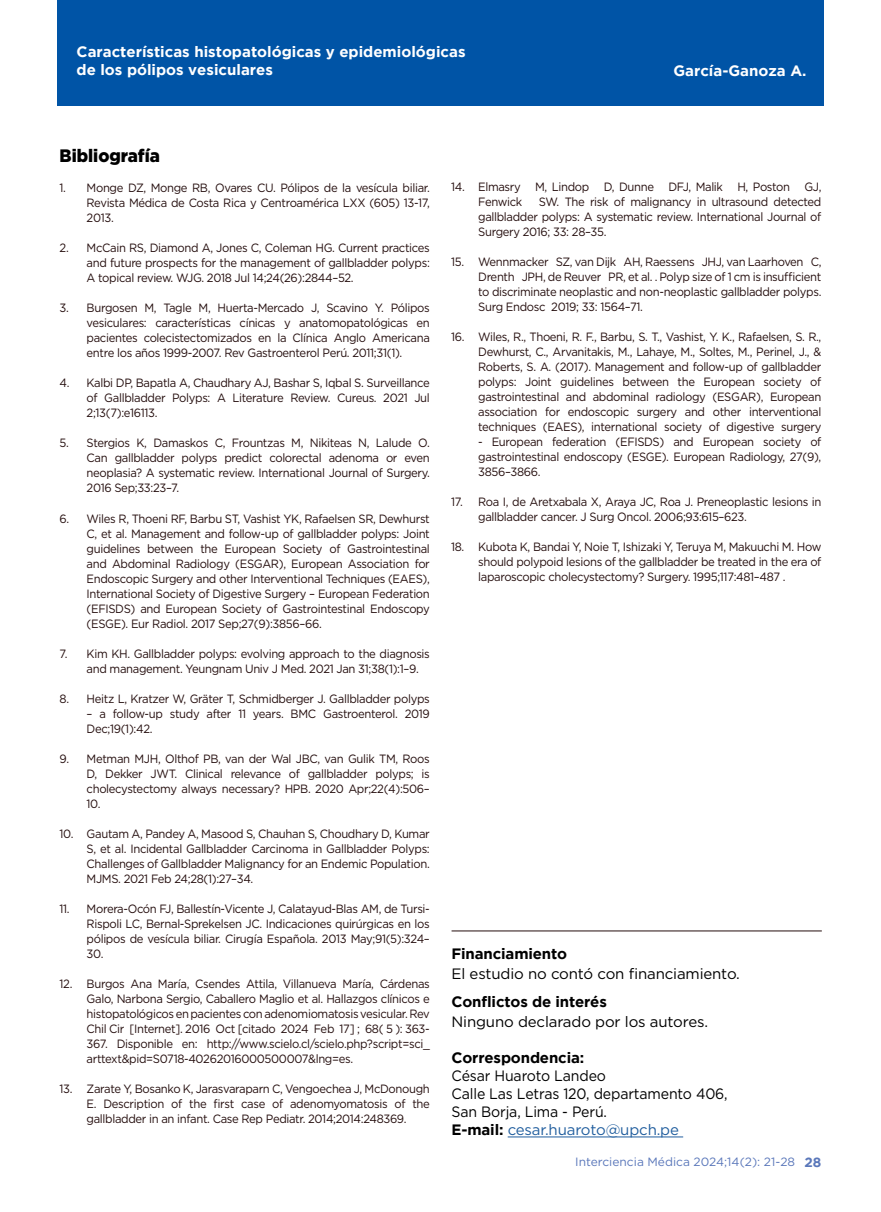
<style>
.page{position:relative;width:881px;height:1212px;background:#fff}
.page>*{position:absolute;margin:0;border:0;box-sizing:border-box;transform-origin:0 0}
.t1{font:900 18px "Gotham";color:#000;scale:.94 1}
.t2{font:15px/18px "Gotham";letter-spacing:-.01em;color:#000;scale:.94 1}
.t3{font:700 15px/18px "Gotham";color:#fff}
.t4{font:15px "Gotham";letter-spacing:-.01em;color:#000}
.t5{font:700 15px "Gotham";letter-spacing:-.01em;color:#000}
.t6{font:700 13.5px "Gotham";color:#5a77ba}
.t7{font:12px/15px "Gotham";letter-spacing:-.03em;color:#240d0d;text-align:justify;scale:.94 1}
.t8{font:12px "Gotham";color:#5a77ba}
.s1{font-weight:700}
.s2{color:#215e9e}
</style>
<div class="page">
<div style="left:57px;top:0;width:766px;height:106px;background:#0054a6"></div>
<hr style="left:451px;top:931px;width:370px;height:1px;background:#250d0d">
<hr style="left:507px;top:1136px;width:176px;height:1px;background:#215e9e">
<p class="t3" style="left:77px;top:42px;width:390px">Características histopatológicas y epidemiológicas de los pólipos vesiculares</p>
<p class="t3" style="left:673px;top:61px;width:134px">García-Ganoza A.</p>
<h1 class="t1" style="left:60px;top:146px;width:108px">Bibliografía</h1>
<p class="t7" style="left:87px;top:180px;width:366px;text-indent:-27px">1. Monge DZ, Monge RB, Ovares CU. Pólipos de la vesícula biliar.<br>Revista Médica de Costa Rica y Centroamérica LXX (605) 13-17, 2013.</p>
<p class="t7" style="left:87px;top:240px;width:366px;text-indent:-27px">2. McCain RS, Diamond A, Jones C, Coleman HG. Current practices and future prospects for the management of gallbladder polyps:<br>A topical review. WJG. 2018 Jul 14;24(26):2844–52.</p>
<p class="t7" style="left:87px;top:300px;width:366px;text-indent:-27px">3. Burgosen M, Tagle M, Huerta-Mercado J, Scavino Y. Pólipos vesiculares: características cínicas y anatomopatológicas en pacientes colecistectomizados en la Clínica Anglo Americana entre los años 1999-2007. Rev Gastroenterol Perú. 2011;31(1).</p>
<p class="t7" style="left:87px;top:375px;width:366px;text-indent:-27px">4. Kalbi DP, Bapatla A, Chaudhary AJ, Bashar S, Iqbal S. Surveillance of Gallbladder Polyps: A Literature Review. Cureus. 2021 Jul 2;13(7):e16113.</p>
<p class="t7" style="left:87px;top:435px;width:366px;text-indent:-27px">5. Stergios K, Damaskos C, Frountzas M, Nikiteas N, Lalude O.<br>Can gallbladder polyps predict colorectal adenoma or even neoplasia? A systematic review. International Journal of Surgery.<br>2016 Sep;33:23–7.</p>
<p class="t7" style="left:87px;top:510px;width:366px;text-indent:-27px">6. Wiles R, Thoeni RF, Barbu ST, Vashist YK, Rafaelsen SR, Dewhurst C, et al. Management and follow-up of gallbladder polyps: Joint guidelines between the European Society of Gastrointestinal and Abdominal Radiology (ESGAR), European Association for Endoscopic Surgery and other Interventional Techniques (EAES), International Society of Digestive Surgery – European Federation (EFISDS) and European Society of Gastrointestinal Endoscopy (ESGE). Eur Radiol. 2017 Sep;27(9):3856–66.</p>
<p class="t7" style="left:87px;top:645px;width:366px;text-indent:-27px">7. Kim KH. Gallbladder polyps: evolving approach to the diagnosis and management. Yeungnam Univ J Med. 2021 Jan 31;38(1):1–9.</p>
<p class="t7" style="left:60px;top:690px;width:395px">8. Heitz L, Kratzer W, Gräter T, Schmidberger J. Gallbladder polyps</p>
<p class="t7" style="left:87px;top:705px;width:366px">– a follow-up study after 11 years. BMC Gastroenterol. 2019<br>Dec;19(1):42.</p>
<p class="t7" style="left:87px;top:750px;width:366px;text-indent:-27px">9. Metman MJH, Olthof PB, van der Wal JBC, van Gulik TM, Roos D, Dekker JWT. Clinical relevance of gallbladder polyps; is cholecystectomy always necessary? HPB. 2020 Apr;22(4):506– 10.</p>
<p class="t7" style="left:87px;top:825px;width:366px;text-indent:-27px">10. Gautam A, Pandey A, Masood S, Chauhan S, Choudhary D, Kumar S, et al. Incidental Gallbladder Carcinoma in Gallbladder Polyps:<br>Challenges of Gallbladder Malignancy for an Endemic Population.<br>MJMS. 2021 Feb 24;28(1):27–34.</p>
<p class="t7" style="left:87px;top:900px;width:366px;text-indent:-27px">11. Morera-Ocón FJ, Ballestín-Vicente J, Calatayud-Blas AM, de Tursi-Rispoli LC, Bernal-Sprekelsen JC. Indicaciones quirúrgicas en los pólipos de vesícula biliar. Cirugía Española. 2013 May;91(5):324– 30.</p>
<p class="t7" style="left:87px;top:975px;width:366px;text-indent:-27px">12. Burgos Ana María, Csendes Attila, Villanueva María, Cárdenas Galo, Narbona Sergio, Caballero Maglio et al. Hallazgos clínicos e histopatológicos en pacientes con adenomiomatosis vesicular. Rev Chil Cir [Internet]. 2016 Oct [citado 2024 Feb 17] ; 68( 5 ): 363- 367. Disponible en: http://www.scielo.cl/scielo.php?script=sci_ arttext&amp;pid=S0718-40262016000500007&amp;lng=es.</p>
<p class="t7" style="left:87px;top:1080px;width:366px;text-indent:-27px">13. Zarate Y, Bosanko K, Jarasvaraparn C, Vengoechea J, McDonough E. Description of the first case of adenomyomatosis of the gallbladder in an infant. Case Rep Pediatr. 2014;2014:248369.</p>
<p class="t7" style="left:478px;top:179px;width:366px;text-indent:-27px">14. Elmasry M, Lindop D, Dunne DFJ, Malik H, Poston GJ,<br>Fenwick</p>
<p class="t7" style="left:478px;top:194px;width:366px;text-indent:61px">SW. The risk of malignancy in ultrasound detected gallbladder polyps: A systematic review. International Journal of Surgery 2016; 33: 28–35.</p>
<p class="t7" style="left:478px;top:254px;width:366px;text-indent:-27px">15. Wennmacker SZ, van Dijk AH, Raessens JHJ, van Laarhoven C, Drenth JPH, de Reuver PR, et al. . Polyp size of 1 cm is insufficient to discriminate neoplastic and non-neoplastic gallbladder polyps.<br>Surg Endosc 2019; 33: 1564–71.</p>
<p class="t7" style="left:478px;top:329px;width:366px;text-indent:-27px">16. Wiles, R., Thoeni, R. F., Barbu, S. T., Vashist, Y. K., Rafaelsen, S. R., Dewhurst, C., Arvanitakis, M., Lahaye, M., Soltes, M., Perinel, J., &amp; Roberts, S. A. (2017). Management and follow-up of gallbladder polyps: Joint guidelines between the European society of gastrointestinal and abdominal radiology (ESGAR), European association for endoscopic surgery and other interventional techniques (EAES), international society of digestive surgery</p>
<p class="t7" style="left:478px;top:434px;width:366px">- European federation (EFISDS) and European society of gastrointestinal endoscopy (ESGE). European Radiology, 27(9), 3856–3866.</p>
<p class="t7" style="left:478px;top:494px;width:366px;text-indent:-27px">17. Roa I, de Aretxabala X, Araya JC, Roa J. Preneoplastic lesions in gallbladder cancer. J Surg Oncol. 2006;93:615–623.</p>
<p class="t7" style="left:478px;top:539px;width:366px;text-indent:-27px">18. Kubota K, Bandai Y, Noie T, Ishizaki Y, Teruya M, Makuuchi M. How should polypoid lesions of the gallbladder be treated in the era of laparoscopic cholecystectomy? Surgery. 1995;117:481–487 .</p>
<p class="t5" style="left:451px;top:945px;width:117px">Financiamiento</p>
<p class="t4" style="left:451px;top:964px;width:290px">El estudio no contó con financiamiento.</p>
<p class="t5" style="left:451px;top:993px;width:157px">Conflictos de interés</p>
<p class="t4" style="left:451px;top:1012px;width:258px">Ninguno declarado por los autores.</p>
<p class="t5" style="left:451px;top:1049px;width:134px">Correspondencia:</p>
<p class="t2" style="left:451px;top:1067px;width:295px">César Huaroto Landeo<br>Calle Las Letras 120, departamento 406,<br>San Borja, Lima - Perú.<br><span class="s1">E-mail:</span> <span class="s2">cesar.huaroto@upch.pe</span></p>
<p class="t8" style="left:575px;top:1154px;width:221px">Interciencia Médica 2024;14(2): 21-28</p>
<p class="t6" style="left:804px;top:1154px;width:18px">28</p>
</div>
